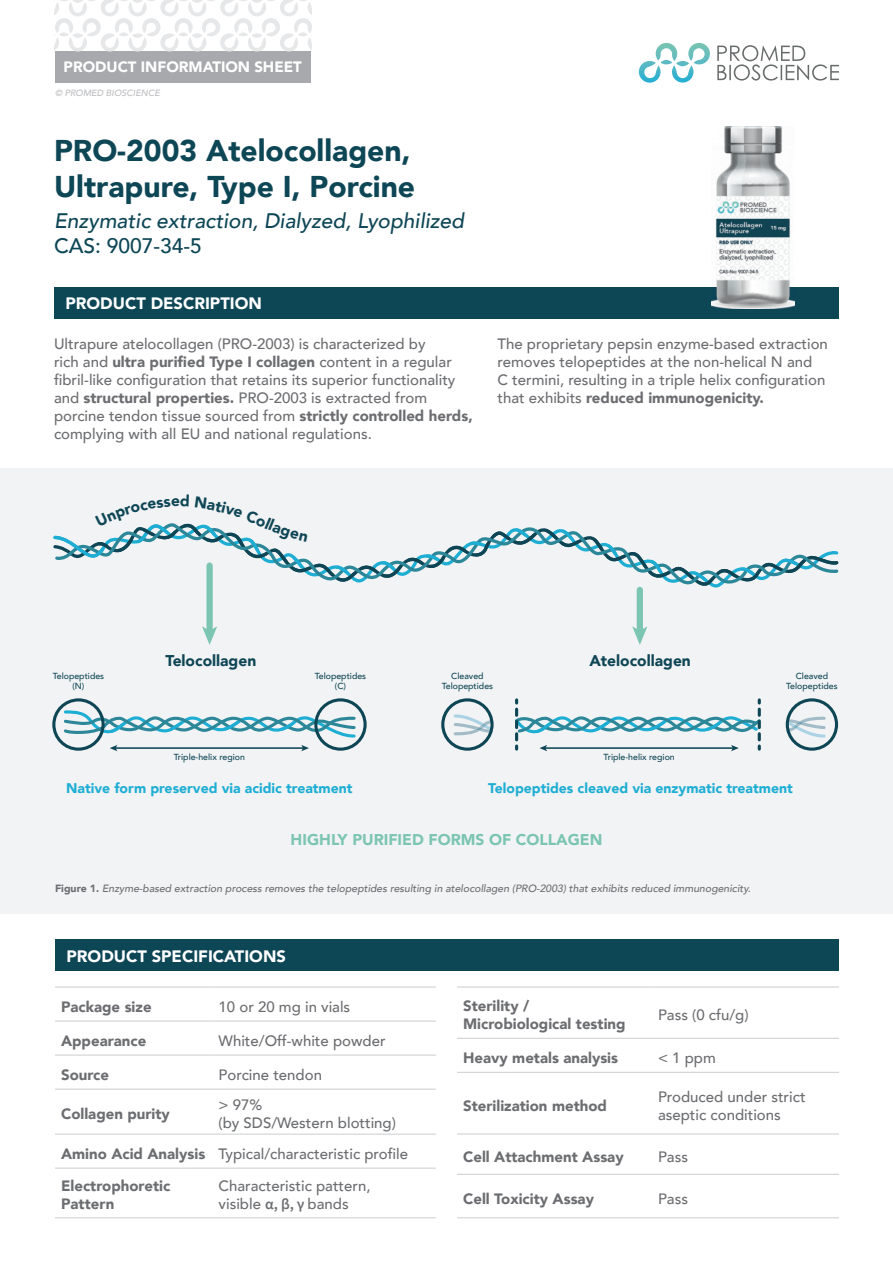
<style>
.page{position:relative;width:893px;height:1263px;background:#fff}
.page>*{position:absolute;margin:0;border:0;box-sizing:border-box;transform-origin:0 0}
.t1{font:900 30px/36px "Avenir";color:#0d4655}
.t2{font:italic 500 21px "Avenir";color:#0d4655}
.t3{font:500 21px "Avenir";color:#0d4655}
.t4{font:900 16.5px "Avenir";color:#fff}
.t5{font:900 15.6px "Avenir";color:#7bc5b2}
.t6{font:900 15.6px "Avenir";color:#0e4655}
.t7{font:500 15px/18px "Avenir";color:#6c6d70}
.t8{font:900 15px/32.8px "Avenir";color:#6c6d70}
.t9{font:900 15px "Avenir";color:#fff}
.t10{font:900 13.95px "Avenir";color:#1eaed4}
.t11{font:italic 500 10.5px "Avenir";color:#6c6d70}
.t12{font:italic 500 9px "Avenir";color:#bcbdc0}
.t13{font:500 8.85px/10.5px "Avenir";color:#0e4655;text-align:center}
.s1{font-weight:900}
.s2{font-weight:900;font-style:normal}
.s3{font-weight:500}
.s4{font-family:"Source Sans Pro";font-weight:600}
</style>
<div class="page">
<svg style="left:639px;top:43px;width:71px;height:40px"></svg>
<svg style="left:717px;top:45px;width:122px;height:36px"></svg>
<div style="left:55px;top:52px;width:255px;height:31px;background:#a8a9ad"></div>
<svg style="left:55px;top:0;width:256px;height:52px"></svg>
<div style="left:54px;top:287px;width:785px;height:31px;background:#0d4655"></div>
<hr style="left:55px;top:986px;width:158px;height:2px;background:#d1d2d4">
<hr style="left:213px;top:986px;width:223px;height:2px;background:#d1d2d4">
<hr style="left:55px;top:1020px;width:158px;height:2px;background:#d1d2d4">
<hr style="left:213px;top:1020px;width:223px;height:2px;background:#d1d2d4">
<hr style="left:55px;top:1054px;width:158px;height:2px;background:#d1d2d4">
<hr style="left:213px;top:1054px;width:223px;height:2px;background:#d1d2d4">
<hr style="left:55px;top:1088px;width:158px;height:2px;background:#d1d2d4">
<hr style="left:213px;top:1088px;width:223px;height:2px;background:#d1d2d4">
<hr style="left:55px;top:1133px;width:158px;height:2px;background:#d1d2d4">
<hr style="left:213px;top:1133px;width:223px;height:2px;background:#d1d2d4">
<hr style="left:55px;top:1167px;width:158px;height:2px;background:#d1d2d4">
<hr style="left:213px;top:1167px;width:223px;height:2px;background:#d1d2d4">
<hr style="left:55px;top:1217px;width:158px;height:1px;background:#d1d2d4">
<hr style="left:213px;top:1217px;width:223px;height:1px;background:#d1d2d4">
<div style="left:55px;top:940px;width:784px;height:31px;background:#0d4655"></div>
<hr style="left:457px;top:986px;width:195px;height:2px;background:#d1d2d4">
<hr style="left:652px;top:986px;width:187px;height:2px;background:#d1d2d4">
<hr style="left:457px;top:1038px;width:195px;height:1px;background:#d1d2d4">
<hr style="left:652px;top:1038px;width:187px;height:1px;background:#d1d2d4">
<hr style="left:457px;top:1072px;width:195px;height:1px;background:#d1d2d4">
<hr style="left:652px;top:1072px;width:187px;height:1px;background:#d1d2d4">
<hr style="left:457px;top:1133px;width:195px;height:1px;background:#d1d2d4">
<hr style="left:652px;top:1133px;width:187px;height:1px;background:#d1d2d4">
<hr style="left:457px;top:1174px;width:195px;height:1px;background:#d1d2d4">
<hr style="left:652px;top:1174px;width:187px;height:1px;background:#d1d2d4">
<hr style="left:457px;top:1217px;width:195px;height:1px;background:#d1d2d4">
<hr style="left:652px;top:1217px;width:187px;height:1px;background:#d1d2d4">
<img style="left:712px;top:126px;width:82px;height:182px">
<div style="left:0;top:468px;width:893px;height:446px;background:#f2f3f4"></div>
<svg style="left:61px;top:709px;width:295px;height:30px"></svg>
<svg style="left:786px;top:717px;width:40px;height:20px"></svg>
<div style="left:786px;top:698px;width:52px;height:53px;border:3px solid #0e4655;border-radius:50%"></div>
<svg style="left:454px;top:714px;width:36px;height:21px"></svg>
<div style="left:441px;top:698px;width:53px;height:53px;border:3px solid #0e4655;border-radius:50%"></div>
<div style="left:314px;top:698px;width:53px;height:53px;border:3px solid #0e4655;border-radius:50%"></div>
<div style="left:52px;top:698px;width:53px;height:53px;border:3px solid #0e4655;border-radius:50%"></div>
<hr style="left:115px;top:747px;width:188px;height:2px;background:#0e4655">
<svg style="left:110px;top:745px;width:7px;height:6px"></svg>
<svg style="left:301px;top:745px;width:8px;height:6px"></svg>
<svg style="left:515px;top:709px;width:246px;height:42px"></svg>
<div style="left:206px;top:565px;width:7px;height:67px;background:#7bc5b2"></div>
<svg style="left:202px;top:626px;width:15px;height:19px"></svg>
<div style="left:637px;top:590px;width:6px;height:42px;background:#7bc5b2"></div>
<svg style="left:632px;top:626px;width:15px;height:19px"></svg>
<svg style="left:590px;top:536px;width:249px;height:49px"></svg>
<svg style="left:53px;top:523px;width:530px;height:58px"></svg>
<p class="t9" style="left:64px;top:54px;width:240px">PRODUCT INFORMATION SHEET</p>
<p class="t12" style="left:55px;top:87px;width:106px">© PROMED BIOSCIENCE</p>
<h1 class="t1" style="left:54px;top:131px;width:363px">PRO-2003 Atelocollagen,<br>Ultrapure, Type I, Porcine</h1>
<h2 class="t2" style="left:54px;top:208px;width:411px">Enzymatic extraction, Dialyzed, Lyophilized</h2>
<h2 class="t3" style="left:54px;top:228px;width:149px">CAS: 9007-34-5</h2>
<p class="t4" style="left:65px;top:289px;width:198px">PRODUCT DESCRIPTION</p>
<p class="t7" style="left:54px;top:334px;width:420px">Ultrapure atelocollagen (PRO-2003) is characterized by<br>rich and <span class="s1">ultra purified Type I collagen</span> content in a regular fibril-like configuration that retains its superior functionality and <span class="s1">structural properties.</span> PRO-2003 is extracted from porcine tendon tissue sourced from <span class="s1">strictly controlled herds, </span>complying with all EU and national regulations.</p>
<p class="t7" style="left:497px;top:334px;width:332px">The proprietary pepsin enzyme-based extraction removes telopeptides at the non-helical N and<br>C termini, resulting in a triple helix configuration that exhibits <span class="s1">reduced immunogenicity.</span></p>
<p class="t6" style="left:165px;top:647px;width:92px">Telocollagen</p>
<p class="t6" style="left:589px;top:647px;width:103px">Atelocollagen</p>
<p class="t13" style="left:53px;top:670px;width:53px">Telopeptides (N)</p>
<p class="t13" style="left:315px;top:670px;width:53px">Telopeptides (C)</p>
<p class="t13" style="left:174px;top:751px;width:73px">Triple-helix region</p>
<p class="t13" style="left:442px;top:670px;width:53px">Cleaved<br>Telopeptides</p>
<p class="t13" style="left:786px;top:670px;width:53px">Cleaved<br>Telopeptides</p>
<p class="t13" style="left:603px;top:751px;width:73px">Triple-helix region</p>
<p class="t10" style="left:66px;top:776px;width:288px">Native form preserved via acidic treatment</p>
<p class="t10" style="left:488px;top:776px;width:306px">Telopeptides cleaved via enzymatic treatment</p>
<p class="t5" style="left:291px;top:826px;width:313px">HIGHLY PURIFIED FORMS OF COLLAGEN</p>
<p class="t11" style="left:55px;top:882px;width:697px"><span class="s2">Figure 1.</span> Enzyme-based extraction process removes the telopeptides resulting in atelocollagen (PRO-2003) that exhibits reduced immunogenicity.</p>
<p class="t4" style="left:67px;top:942px;width:221px">PRODUCT SPECIFICATIONS</p>
<p class="t8" style="left:61px;top:989px;width:92px">Package size</p>
<p class="t7" style="left:219px;top:996px;width:133px">10 or 20 mg in vials</p>
<p class="t8" style="left:61px;top:1023px;width:87px">Appearance</p>
<p class="t7" style="left:219px;top:1030px;width:168px">White/Off-white powder</p>
<p class="t8" style="left:61px;top:1057px;width:50px">Source</p>
<p class="t7" style="left:219px;top:1064px;width:105px">Porcine tendon</p>
<p class="t8" style="left:61px;top:1097px;width:110px">Collagen purity</p>
<p class="t7" style="left:219px;top:1095px;width:179px">&gt; 97%<br>(by SDS/Western blotting)</p>
<p class="t8" style="left:61px;top:1136px;width:348px">Amino Acid Analysis <span class="s3">Typical/characteristic profile<br></span>Electrophoretic</p>
<p class="t8" style="left:61px;top:1187px;width:55px">Pattern</p>
<p class="t7" style="left:219px;top:1176px;width:153px">Characteristic pattern, visible <span class="s4">α, β, γ</span> bands</p>
<p class="t8" style="left:463px;top:996px;width:164px;line-height:18px">Sterility /<br>Microbiological testing</p>
<p class="t7" style="left:658px;top:1005px;width:92px">Pass (0 cfu/g)</p>
<p class="t8" style="left:463px;top:1041px;width:157px">Heavy metals analysis</p>
<p class="t7" style="left:658px;top:1048px;width:59px">&lt; 1 ppm</p>
<p class="t8" style="left:463px;top:1088px;width:145px">Sterilization method</p>
<p class="t7" style="left:658px;top:1087px;width:149px">Produced under strict aseptic conditions</p>
<p class="t8" style="left:463px;top:1139px;width:162px">Cell Attachment Assay</p>
<p class="t7" style="left:658px;top:1146px;width:31px">Pass</p>
<p class="t8" style="left:463px;top:1181px;width:132px">Cell Toxicity Assay</p>
<p class="t7" style="left:658px;top:1188px;width:31px">Pass</p>
</div>
